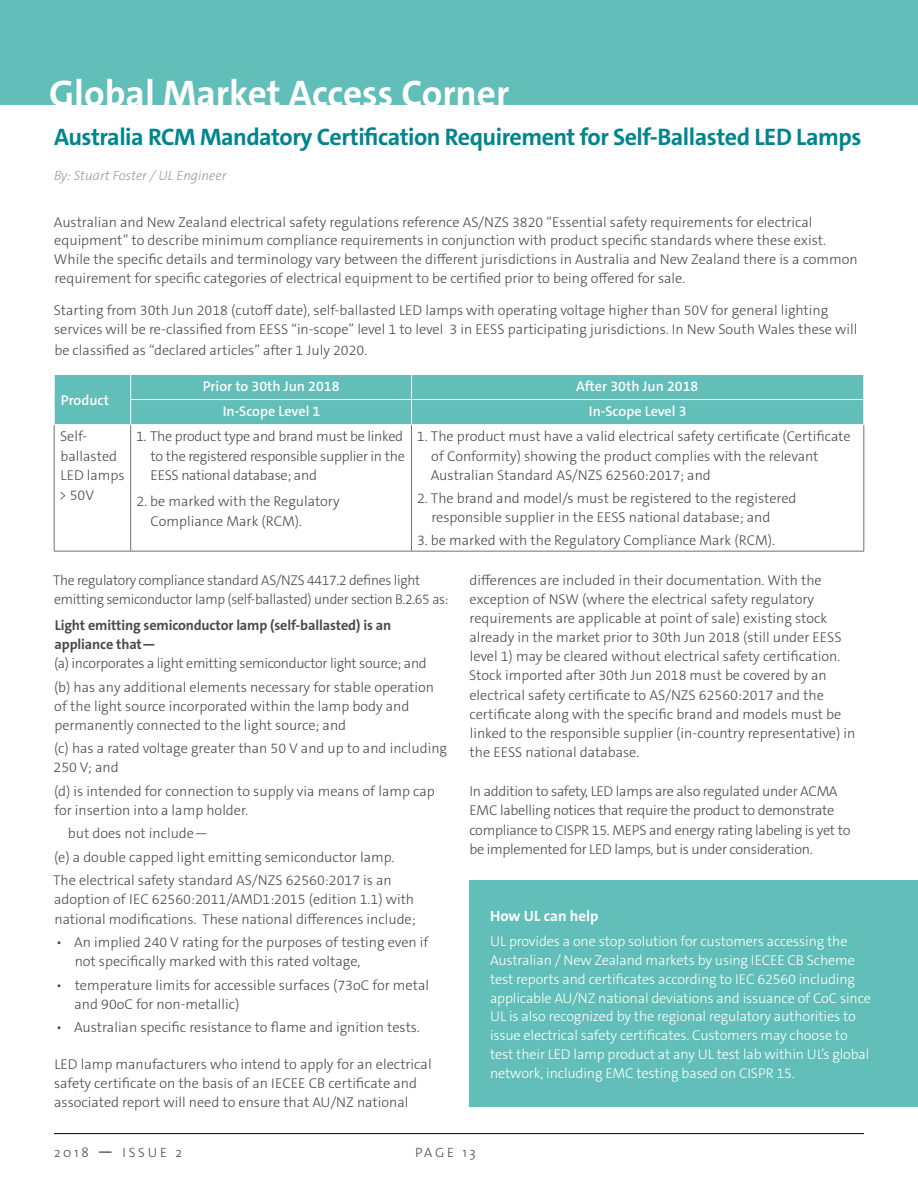
<style>
.page{position:relative;width:918px;height:1188px;background:#fff}
.page>*{position:absolute;margin:0;border:0;box-sizing:border-box;transform-origin:0 0}
.t1{font:700 37.2px "The Sans C5";color:#fff}
.t2{font:700 24px "The Sans C5";letter-spacing:-.02em;color:#00858e}
.t3{font:700 15px "The Sans C5";color:#fff}
.t4{font:300 14.25px/19px "The Sans C5";color:#4a4b4b}
.t5{font:300 14.25px/19px "The Sans C5";letter-spacing:-.02em;color:#4a4b4b}
.t6{font:300 14.25px/18.8px "The Sans C5";letter-spacing:-.01em;color:#fff}
.t7{font:600 14.25px "The Sans C5";color:#fff}
.t8{font:700 14.25px/19px "The Sans C5";letter-spacing:-.01em;color:#4a4b4b}
.t9{font:italic 300 13.5px "The Sans C5";color:#9b9b9c}
.t10{font:300 13.5px "The Sans C5";letter-spacing:.2em;color:#4a4b4b}
.s1{font-size:16.5px;color:#000}
</style>
<div class="page">
<hr style="left:54px;top:1133px;width:810px;height:1px;background:#000">
<div style="left:0;top:0;width:918px;height:105px;background:#62beb8"></div>
<hr style="left:54px;top:425px;width:1px;height:126px;background:#727273">
<hr style="left:130px;top:425px;width:1px;height:126px;background:#727273">
<hr style="left:411px;top:425px;width:1px;height:126px;background:#727273">
<hr style="left:864px;top:425px;width:1px;height:126px;background:#727273">
<hr style="left:54px;top:551px;width:77px;height:1px;background:#727273">
<hr style="left:131px;top:551px;width:280px;height:1px;background:#727273">
<hr style="left:411px;top:551px;width:453px;height:1px;background:#727273">
<div style="left:54px;top:374px;width:810px;height:50px;background:#62beb8"></div>
<div style="left:470px;top:880px;width:448px;height:227px;background:#62beb8"></div>
<h1 class="t1" style="left:49px;top:70px;width:462px">Global Market Access Corner</h1>
<h2 class="t2" style="left:54px;top:122px;width:809px">Australia RCM Mandatory Certification Requirement for Self-Ballasted LED Lamps</h2>
<p class="t9" style="left:54px;top:166px;width:174px">By: Stuart Foster / UL Engineer</p>
<p class="t4" style="left:54px;top:212px;width:805px">Australian and New Zealand electrical safety regulations reference AS/NZS 3820 “Essential safety requirements for electrical equipment” to describe minimum compliance requirements in conjunction with product specific standards where these exist.<br>While the specific details and terminology vary between the different jurisdictions in Australia and New Zealand there is a common requirement for specific categories of electrical equipment to be certified prior to being offered for sale.</p>
<p class="t4" style="left:54px;top:301px;width:805px">Starting from 30th Jun 2018 (cutoff date), self-ballasted LED lamps with operating voltage higher than 50V for general lighting services will be re-classified from EESS “in-scope” level 1 to level 3 in EESS participating jurisdictions. In New South Wales these will</p>
<p class="t4" style="left:54px;top:341px;width:314px">be classified as “declared articles” after 1 July 2020.</p>
<p class="t7" style="left:61px;top:391px;width:50px">Product</p>
<p class="t7" style="left:203px;top:377px;width:138px">Prior to 30th Jun 2018</p>
<p class="t7" style="left:576px;top:377px;width:124px">After 30th Jun 2018</p>
<p class="t7" style="left:223px;top:402px;width:99px">In-Scope Level 1</p>
<p class="t7" style="left:589px;top:402px;width:99px">In-Scope Level 3</p>
<p class="t4" style="left:431px;top:427px;width:421px;line-height:19.5px;text-indent:-14px">1. The product must have a valid electrical safety certificate (Certificate of Conformity) showing the product complies with the relevant<br>Australian Standard AS/NZS 62560:2017; and</p>
<p class="t4" style="left:431px;top:488px;width:367px;line-height:19.5px;text-indent:-14px">2. The brand and model/s must be registered to the registered responsible supplier in the EESS national database; and</p>
<p class="t4" style="left:417px;top:531px;width:360px">3. be marked with the Regulatory Compliance Mark (RCM).</p>
<p class="t5" style="left:53px;top:571px;width:397px">The regulatory compliance standard AS/NZS 4417.2 defines light emitting semiconductor lamp (self-ballasted) under section B.2.65 as:</p>
<p class="t8" style="left:55px;top:616px;width:338px">Light emitting semiconductor lamp (self-ballasted) is an appliance that—</p>
<p class="t5" style="left:54px;top:652px;width:382px;line-height:23.4px">(a) incorporates a light emitting semiconductor light source; and (b) has any additional elements necessary for stable operation</p>
<p class="t4" style="left:54px;top:696px;width:357px">of the light source incorporated within the lamp body and permanently connected to the light source; and</p>
<p class="t4" style="left:54px;top:739px;width:395px">(c) has a rated voltage greater than 50 V and up to and including<br>250 V; and</p>
<p class="t4" style="left:54px;top:782px;width:382px">(d) is intended for connection to supply via means of lamp cap for insertion into a lamp holder.</p>
<p class="t4" style="left:53px;top:822px;width:343px;line-height:23.4px;text-indent:15px">but does not include—<br>(e) a double capped light emitting semiconductor lamp.<br>The electrical safety standard AS/NZS 62560:2017 is an</p>
<p class="t4" style="left:54px;top:890px;width:363px">adoption of IEC 62560:2011/AMD1:2015 (edition 1.1) with national modifications. These national differences include;</p>
<p class="t4" style="left:75px;top:933px;width:355px;text-indent:-19px">• An implied 240 V rating for the purposes of testing even if not specifically marked with this rated voltage,</p>
<p class="t4" style="left:74px;top:975px;width:356px;text-indent:-18px">• temperature limits for accessible surfaces (73oC for metal and 90oC for non-metallic)</p>
<p class="t4" style="left:56px;top:1018px;width:365px">• Australian specific resistance to flame and ignition tests.</p>
<p class="t4" style="left:54px;top:1055px;width:379px">LED lamp manufacturers who intend to apply for an electrical safety certificate on the basis of an IECEE CB certificate and associated report will need to ensure that AU/NZ national</p>
<p class="t4" style="left:59px;top:427px;width:67px;line-height:19.5px">Self&shy;ballasted<br>LED lamps &gt; 50V</p>
<p class="t4" style="left:151px;top:427px;width:256px;line-height:19.5px;text-align:justify;text-indent:-15px">1. The product type and brand must be linked to the registered responsible supplier in the EESS national database; and</p>
<p class="t4" style="left:151px;top:492px;width:191px;line-height:19.5px;text-indent:-14px">2. be marked with the Regulatory<br>Compliance Mark (RCM).</p>
<p class="t4" style="left:469px;top:571px;width:388px">differences are included in their documentation. With the exception of NSW (where the electrical safety regulatory requirements are applicable at point of sale) existing stock already in the market prior to 30th Jun 2018 (still under EESS level 1) may be cleared without electrical safety certification.<br>Stock imported after 30th Jun 2018 must be covered by an electrical safety certificate to AS/NZS 62560:2017 and the certificate along with the specific brand and models must be linked to the responsible supplier (in-country representative) in the EESS national database.</p>
<p class="t5" style="left:469px;top:782px;width:383px">In addition to safety, LED lamps are also regulated under ACMA EMC labelling notices that require the product to demonstrate compliance to CISPR 15. MEPS and energy rating labeling is yet to be implemented for LED lamps, but is under consideration.</p>
<p class="t3" style="left:490px;top:906px;width:110px">How UL can help</p>
<p class="t6" style="left:490px;top:932px;width:382px">UL provides a one stop solution for customers accessing the Australian / New Zealand markets by using IECEE CB Scheme test reports and certificates according to IEC 62560 including applicable AU/NZ national deviations and issuance of CoC since UL is also recognized by the regional regulatory authorities to issue electrical safety certificates. Customers may choose to test their LED lamp product at any UL test lab within UL’s global network, including EMC testing based on CISPR 15.</p>
<p class="t10" style="left:54px;top:1144px;width:129px">2018 <span class="s1">—</span> ISSUE 2</p>
<p class="t10" style="left:415px;top:1144px;width:62px">PAGE 13</p>
</div>
